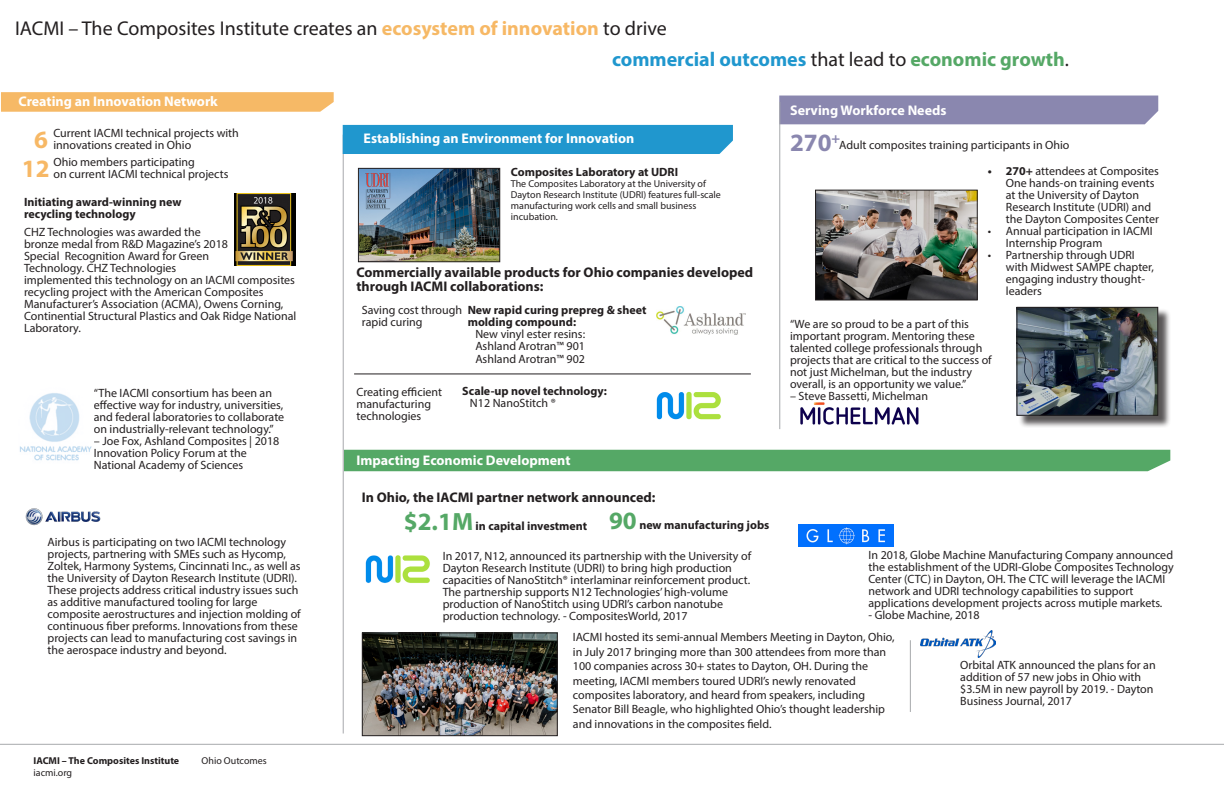
<style>
.page{position:relative;width:1224px;height:792px;background:#fff}
.page>*{position:absolute;margin:0;border:0;box-sizing:border-box;transform-origin:0 0}
.t1{font:700 25px "Myriad Pro";color:#8a87af}
.t2{font:700 25px "Myriad Pro";color:#f7b865}
.t3{font:20px "Myriad Pro";color:#231f20}
.t4{font:700 20px "Myriad Pro";color:#2097ce}
.t5{font:700 14px/14px "Myriad Pro";color:#231f20}
.t6{font:700 14px "Myriad Pro";color:#fff}
.t7{font:12px/12px "Myriad Pro";color:#231f20}
.t8{font:700 12px/12px "Myriad Pro";color:#231f20}
.t9{font:10px/11px "Myriad Pro";color:#231f20}
.t10{font:700 10px "Myriad Pro";color:#231f20}
.s1{font-weight:700;color:#f6b966}
.s2{font-weight:700;color:#f7b865}
.s3{font-weight:400;color:#231f20}
.s4{color:#55a866}
.s5{font-size:25px;color:#55a866}
.s6{font-weight:700}
</style>
<div class="page">
<svg style="left:1px;top:92px;width:333px;height:20px;background:#f6bb6a"></svg>
<div style="left:779px;top:96px;width:379px;height:28px;background:#8a87af"></div>
<hr style="left:0;top:744px;width:1224px;height:1px;background:#a7a9ac">
<hr style="left:343px;top:135px;width:1px;height:599px;background:#a7a9ac">
<div style="left:343px;top:125px;width:390px;height:29px;background:#2097ce"></div>
<hr style="left:779px;top:102px;width:1px;height:327px;background:#a7a9ac">
<img style="left:817px;top:192px;width:159px;height:106px">
<div style="left:815px;top:190px;width:163px;height:110px;border:1px solid #231f20"></div>
<div style="left:344px;top:450px;width:826px;height:21px;background:#55a866"></div>
<img style="left:360px;top:170px;width:138px;height:90px">
<div style="left:358px;top:168px;width:142px;height:94px;border:1px solid #231f20"></div>
<img style="left:359px;top:169px;width:36px;height:43px">
<img style="left:235px;top:194px;width:60px;height:72px">
<img style="left:365px;top:555px;width:65px;height:28px">
<hr style="left:354px;top:373px;width:397px;height:1px;background:#231f20">
<img style="left:657px;top:307px;width:88px;height:28px">
<img style="left:656px;top:391px;width:65px;height:29px">
<img style="left:799px;top:524px;width:95px;height:22px">
<img style="left:19px;top:393px;width:73px;height:68px">
<img style="left:25px;top:508px;width:76px;height:18px">
<img style="left:364px;top:634px;width:192px;height:100px">
<div style="left:362px;top:632px;width:196px;height:104px;border:1px solid #231f20"></div>
<img style="left:920px;top:631px;width:75px;height:27px">
<hr style="left:910px;top:640px;width:1px;height:72px;background:#a7a9ac">
<div style="left:1018px;top:308px;width:153px;height:120px;background:#231f20;opacity:.75"></div>
<img style="left:1018px;top:309px;width:138px;height:105px">
<div style="left:1016px;top:307px;width:142px;height:109px;border:1px solid #231f20"></div>
<img style="left:801px;top:403px;width:118px;height:22px">
<p class="t3" style="left:15px;top:16px;width:653px">IACMI – The Composites Institute creates an <span class="s1">ecosystem</span> <span class="s2">of innovation</span> to drive</p>
<p class="t6" style="left:18px;top:92px;width:201px">Creating an Innovation Network</p>
<p class="t2" style="left:34px;top:123px;width:15px">6</p>
<p class="t7" style="left:53px;top:127px;width:187px">Current IACMI technical projects with</p>
<p class="t7" style="left:53px;top:139px;width:139px">innovations created in Ohio</p>
<p class="t2" style="left:22px;top:153px;width:29px">12</p>
<p class="t7" style="left:53px;top:156px;width:143px">Ohio members participating</p>
<p class="t7" style="left:53px;top:168px;width:177px">on current IACMI technical projects</p>
<p class="t8" style="left:24px;top:196px;width:159px">Initiating award-winning new recycling technology</p>
<p class="t7" style="left:24px;top:226px;width:205px">CHZ Technologies was awarded the bronze medal from R&amp;D Magazine’s 2018<br>Special Recognition Award for Green Technology. CHZ Technologies</p>
<p class="t7" style="left:24px;top:274px;width:272px">implemented this technology on an IACMI composites recycling project with the American Composites</p>
<p class="t7" style="left:24px;top:298px;width:274px">Manufacturer’s Association (ACMA), Owens Corning,<br>Continential Structural Plastics and Oak Ridge National<br>Laboratory.</p>
<p class="t7" style="left:94px;top:387px;width:192px">“The IACMI consortium has been an effective way for industry, universities, and federal laboratories to collaborate on industrially-relevant technology.”</p>
<p class="t7" style="left:94px;top:435px;width:187px">– Joe Fox, Ashland Composites | 2018</p>
<p class="t7" style="left:94px;top:447px;width:154px">Innovation Policy Forum at the</p>
<p class="t7" style="left:94px;top:459px;width:151px">National Academy of Sciences</p>
<p class="t7" style="left:48px;top:535px;width:255px">Airbus is participating on two IACMI technology projects, partnering with SMEs such as Hycomp, Zoltek, Harmony Systems, Cincinnati Inc., as well as the University of Dayton Research Institute (UDRI).<br>These projects address critical industry issues such as additive manufactured tooling for large</p>
<p class="t7" style="left:48px;top:607px;width:255px">composite aerostructures and injection molding of continuous fiber preforms. Innovations from these projects can lead to manufacturing cost savings in the aerospace industry and beyond.</p>
<p class="t10" style="left:34px;top:754px;width:147px">IACMI – The Composites Institute</p>
<p class="t9" style="left:202px;top:755px;width:67px">Ohio Outcomes</p>
<p class="t9" style="left:34px;top:767px;width:40px">iacmi.org</p>
<p class="t4" style="left:612px;top:46px;width:459px">commercial outcomes <span class="s3">that lead to</span> <span class="s4">economic growth</span><span class="s3">.</span></p>
<p class="t6" style="left:364px;top:129px;width:272px">Establishing an Environment for Innovation</p>
<p class="t8" style="left:511px;top:165px;width:169px">Composites Laboratory at UDRI</p>
<p class="t9" style="left:511px;top:178px;width:212px">The Composites Laboratory at the University of<br>Dayton Research Institute (UDRI) features full-scale manufacturing work cells and small business</p>
<p class="t9" style="left:511px;top:211px;width:49px">incubation.</p>
<p class="t5" style="left:356px;top:265px;width:398px">Commercially available products for Ohio companies developed through IACMI collaborations:</p>
<p class="t8" style="left:468px;top:303px;width:180px">New rapid curing prepreg &amp; sheet</p>
<p class="t8" style="left:468px;top:315px;width:110px">molding compound:</p>
<p class="t7" style="left:475px;top:327px;width:111px">New vinyl ester resins:</p>
<p class="t7" style="left:475px;top:339px;width:111px">Ashland Arotran™ 901</p>
<p class="t7" style="left:475px;top:352px;width:111px">Ashland Arotran™ 902</p>
<p class="t7" style="left:362px;top:303px;width:102px">Saving cost through</p>
<p class="t7" style="left:362px;top:315px;width:62px">rapid curing</p>
<p class="t7" style="left:356px;top:386px;width:87px">Creating efficient</p>
<p class="t7" style="left:356px;top:398px;width:76px">manufacturing</p>
<p class="t7" style="left:356px;top:410px;width:66px">technologies</p>
<p class="t8" style="left:462px;top:385px;width:146px">Scale-up novel technology:</p>
<p class="t7" style="left:470px;top:397px;width:87px">N12 NanoStitch ®</p>
<p class="t6" style="left:356px;top:452px;width:216px">Impacting Economic Development</p>
<p class="t5" style="left:362px;top:489px;width:295px">In Ohio, the IACMI partner network announced:</p>
<p class="t8" style="left:609px;top:519px;width:162px"><span class="s5">90</span> new manufacturing jobs</p>
<p class="t8" style="left:404px;top:519px;width:185px"><span class="s5">$2.1M</span> in capital investment</p>
<p class="t7" style="left:443px;top:549px;width:310px">In 2017, N12, announced its partnership with the University of<br>Dayton Research Institute (UDRI) to bring high production</p>
<p class="t7" style="left:443px;top:573px;width:309px">capacities of NanoStitch® interlaminar reinforcement product.<br>The partnership supports N12 Technologies’ high-volume</p>
<p class="t7" style="left:443px;top:597px;width:282px">production of NanoStitch using UDRI’s carbon nanotube</p>
<p class="t7" style="left:443px;top:609px;width:246px">production technology. - CompositesWorld, 2017</p>
<p class="t6" style="left:790px;top:101px;width:158px">Serving Workforce Needs</p>
<p class="t1" style="left:790px;top:126px;width:52px">270<sup>+</sup></p>
<p class="t7" style="left:839px;top:139px;width:232px">Adult composites training participants in Ohio</p>
<p class="t7" style="left:1006px;top:165px;width:155px;text-indent:-18px"><span class="s6">• 270+</span> attendees at Composites<br>One hands-on training events at the University of Dayton<br>Research Institute (UDRI) and the Dayton Composites Center</p>
<p class="t7" style="left:1006px;top:225px;width:148px;text-indent:-18px">• Annual participation in IACMI<br>Internship Program</p>
<p class="t7" style="left:1006px;top:249px;width:150px;text-indent:-18px">• Partnership through UDRI with Midwest SAMPE chapter, engaging industry thought&shy;leaders</p>
<p class="t7" style="left:790px;top:318px;width:180px">“We are so proud to be a part of this</p>
<p class="t7" style="left:790px;top:330px;width:186px">important program. Mentoring these</p>
<p class="t7" style="left:790px;top:342px;width:194px">talented college professionals through</p>
<p class="t7" style="left:790px;top:354px;width:203px">projects that are critical to the success of</p>
<p class="t7" style="left:790px;top:366px;width:184px">not just Michelman, but the industry</p>
<p class="t7" style="left:790px;top:378px;width:178px">overall, is an opportunity we value.”</p>
<p class="t7" style="left:790px;top:390px;width:140px">– Steve Bassetti, Michelman</p>
<p class="t7" style="left:868px;top:548px;width:307px">In 2018, Globe Machine Manufacturing Company announced the establishment of the UDRI-Globe Composites Technology Center (CTC) in Dayton, OH. The CTC will leverage the IACMI network and UDRI technology capabilities to support</p>
<p class="t7" style="left:868px;top:596px;width:295px">applications development projects across mutiple markets.</p>
<p class="t7" style="left:868px;top:608px;width:113px">- Globe Machine, 2018</p>
<p class="t7" style="left:573px;top:630px;width:323px;line-height:14.4px">IACMI hosted its semi-annual Members Meeting in Dayton, Ohio, in July 2017 bringing more than 300 attendees from more than 100 companies across 30+ states to Dayton, OH. During the meeting, IACMI members toured UDRI’s newly renovated</p>
<p class="t7" style="left:573px;top:689px;width:294px">composites laboratory, and heard from speakers, including</p>
<p class="t7" style="left:573px;top:702px;width:314px;line-height:14.4px">Senator Bill Beagle, who highlighted Ohio’s thought leadership and innovations in the composites field.</p>
<p class="t7" style="left:960px;top:659px;width:197px">Orbital ATK announced the plans for an addition of 57 new jobs in Ohio with $3.5M in new payroll by 2019. - Dayton Business Journal, 2017</p>
</div>
